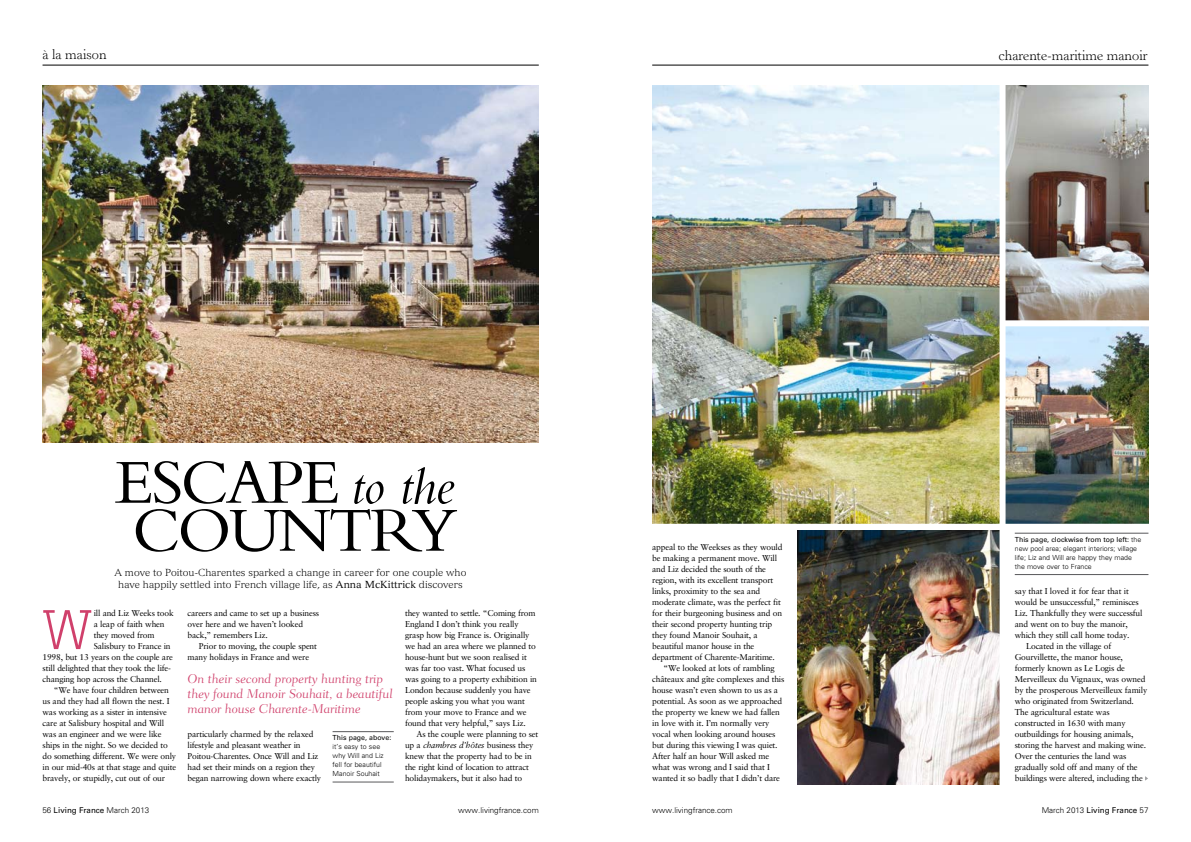
<style>
.page{position:relative;width:1191px;height:842px;background:#fff}
.page>*{position:absolute;margin:0;border:0;box-sizing:border-box;transform-origin:0 0}
.t1{font:65.4px/48px "Bembo";letter-spacing:-.04em;color:#000}
.t2{font:300 59.5px "Serifa";color:#d0406b;scale:.93 1}
.t3{font:300 14px "Horley Old Style";color:#000}
.t4{font:300 13px/15px "Fairfield LH Caption";letter-spacing:-.01em;color:#d0406b}
.t5{font:300 10px/12px "Versailles";color:#000;text-align:center}
.t6{font:8.5px/11px "Sabon";letter-spacing:-.02em;color:#000}
.t7{font:8px "Univers";color:#000}
.t8{font:300 8px "Univers";color:#000}
.t9{font:300 7px/9px "Univers";color:#000}
.t10{font:7px "Univers";color:#000}
.s1{font-style:italic;font-size:53.9px}
.s2{font-weight:400}
.s3{font-style:italic}
.s4{font-weight:300}
</style>
<div class="page">
<img style="left:652px;top:85px;width:347px;height:439px">
<img style="left:1005px;top:85px;width:143px;height:235px">
<img style="left:1005px;top:326px;width:143px;height:198px">
<img style="left:43px;top:85px;width:495px;height:357px">
<img style="left:797px;top:530px;width:202px;height:255px">
<hr style="left:43px;top:65px;width:496px;height:1px;background:#000">
<hr style="left:652px;top:65px;width:496px;height:1px;background:#000">
<hr style="left:332px;top:731px;width:62px;height:1px;background:#58585a">
<hr style="left:332px;top:782px;width:62px;height:1px;background:#58585a">
<hr style="left:1014px;top:533px;width:134px;height:1px;background:#58585a">
<hr style="left:1014px;top:574px;width:134px;height:1px;background:#58585a">
<h3 class="t3" style="left:43px;top:47px;width:66px">à la maison</h3>
<h3 class="t3" style="left:998px;top:47px;width:150px">charente-maritime manoir</h3>
<h1 class="t1" style="left:115px;top:457px;width:345px">ESCAPE <span class="s1">to the<br></span>COUNTRY</h1>
<p class="t5" style="left:114px;top:567px;width:353px">A move to Poitou-Charentes sparked a change in career for one couple who have happily settled into French village life, as <span class="s2">Anna McKittrick</span> discovers</p>
<h2 class="t2" style="left:43px;top:596px;width:55px">W</h2>
<p class="t6" style="left:94px;top:607px;width:82px">ill and Liz Weeks took</p>
<p class="t6" style="left:94px;top:618px;width:72px">a leap of faith when</p>
<p class="t6" style="left:94px;top:629px;width:62px">they moved from</p>
<p class="t6" style="left:94px;top:640px;width:78px">Salisbury to France in</p>
<p class="t6" style="left:43px;top:651px;width:132px">1998, but 13 years on the couple are</p>
<p class="t6" style="left:43px;top:662px;width:130px">still delighted that they took the life-</p>
<p class="t6" style="left:43px;top:673px;width:121px">changing hop across the Channel.</p>
<p class="t6" style="left:54px;top:684px;width:117px">“We have four children between</p>
<p class="t6" style="left:43px;top:695px;width:129px">us and they had all flown the nest. I</p>
<p class="t6" style="left:43px;top:706px;width:126px">was working as a sister in intensive</p>
<p class="t6" style="left:43px;top:717px;width:123px">care at Salisbury hospital and Will</p>
<p class="t6" style="left:43px;top:728px;width:120px">was an engineer and we were like</p>
<p class="t6" style="left:43px;top:739px;width:127px">ships in the night. So we decided to</p>
<p class="t6" style="left:43px;top:750px;width:135px">do something different. We were only</p>
<p class="t6" style="left:43px;top:761px;width:135px">in our mid-40s at that stage and quite</p>
<p class="t6" style="left:43px;top:772px;width:124px">bravely, or stupidly, cut out of our</p>
<p class="t6" style="left:187px;top:607px;width:133px">careers and came to set up a business over here and we haven’t looked back,” remembers Liz.</p>
<p class="t6" style="left:187px;top:640px;width:131px;text-indent:11px">Prior to moving, the couple spent many holidays in France and were</p>
<h3 class="t4" style="left:187px;top:672px;width:207px">On their second property hunting trip they found Manoir Souhait, a beautiful manor house Charente-Maritime</h3>
<p class="t6" style="left:187px;top:728px;width:135px">particularly charmed by the relaxed lifestyle and pleasant weather in Poitou-Charentes. Once Will and Liz had set their minds on a region they began narrowing down where exactly</p>
<p class="t10" style="left:332px;top:734px;width:60px">This page, above:</p>
<p class="t9" style="left:332px;top:742px;width:53px">it’s easy to see why Will and Liz fell for beautiful<br>Manoir Souhait</p>
<p class="t6" style="left:405px;top:607px;width:133px">they wanted to settle. “Coming from England I don’t think you really grasp how big France is. Originally we had an area where we planned to house-hunt but we soon realised it was far too vast. What focused us was going to a property exhibition in London because suddenly you have people asking you what you want from your move to France and we found that very helpful,” says Liz.</p>
<p class="t6" style="left:405px;top:728px;width:135px;text-indent:11px">As the couple were planning to set up a <span class="s3">chambres d’hôtes</span> business they knew that the property had to be in the right kind of location to attract holidaymakers, but it also had to</p>
<p class="t6" style="left:652px;top:541px;width:132px">appeal to the Weekses as they would</p>
<p class="t6" style="left:652px;top:552px;width:126px">be making a permanent move. Will</p>
<p class="t6" style="left:652px;top:563px;width:115px">and Liz decided the south of the</p>
<p class="t6" style="left:652px;top:574px;width:123px">region, with its excellent transport</p>
<p class="t6" style="left:652px;top:585px;width:110px">links, proximity to the sea and</p>
<p class="t6" style="left:652px;top:596px;width:130px">moderate climate, was the perfect fit</p>
<p class="t6" style="left:652px;top:607px;width:131px">for their burgeoning business and on</p>
<p class="t6" style="left:652px;top:618px;width:122px">their second property hunting trip</p>
<p class="t6" style="left:652px;top:629px;width:107px">they found Manoir Souhait, a</p>
<p class="t6" style="left:652px;top:640px;width:104px">beautiful manor house in the</p>
<p class="t6" style="left:652px;top:651px;width:124px">department of Charente-Maritime.</p>
<p class="t6" style="left:663px;top:662px;width:113px">“We looked at lots of rambling</p>
<p class="t6" style="left:652px;top:673px;width:134px">châteaux and gîte complexes and this</p>
<p class="t6" style="left:652px;top:684px;width:127px">house wasn’t even shown to us as a</p>
<p class="t6" style="left:652px;top:695px;width:132px">potential. As soon as we approached</p>
<p class="t6" style="left:652px;top:706px;width:129px">the property we knew we had fallen</p>
<p class="t6" style="left:652px;top:717px;width:119px">in love with it. I’m normally very</p>
<p class="t6" style="left:652px;top:728px;width:125px">vocal when looking around houses</p>
<p class="t6" style="left:652px;top:739px;width:127px">but during this viewing I was quiet.</p>
<p class="t6" style="left:652px;top:750px;width:119px">After half an hour Will asked me</p>
<p class="t6" style="left:652px;top:761px;width:119px">what was wrong and I said that I</p>
<p class="t6" style="left:652px;top:772px;width:129px">wanted it so badly that I didn’t dare</p>
<p class="t9" style="left:1014px;top:535px;width:128px"><span class="s2">This page, clockwise from top left:</span> the new pool area; elegant interiors; village life; Liz and Will are happy they made the move over to France</p>
<p class="t6" style="left:1014px;top:585px;width:116px">say that I loved it for fear that it</p>
<p class="t6" style="left:1014px;top:596px;width:126px">would be unsuccessful,” reminisces</p>
<p class="t6" style="left:1014px;top:607px;width:129px">Liz. Thankfully they were successful</p>
<p class="t6" style="left:1014px;top:618px;width:115px">and went on to buy the manoir,</p>
<p class="t6" style="left:1014px;top:629px;width:116px">which they still call home today.</p>
<p class="t6" style="left:1026px;top:640px;width:87px">Located in the village of</p>
<p class="t6" style="left:1014px;top:651px;width:110px">Gourvillette, the manor house,</p>
<p class="t6" style="left:1014px;top:662px;width:112px">formerly known as Le Logis de</p>
<p class="t6" style="left:1014px;top:673px;width:132px">Merveilleux du Vignaux, was owned</p>
<p class="t6" style="left:1014px;top:684px;width:134px">by the prosperous Merveilleux family</p>
<p class="t6" style="left:1014px;top:695px;width:121px">who originated from Switzerland.</p>
<p class="t6" style="left:1014px;top:706px;width:96px">The agricultural estate was</p>
<p class="t6" style="left:1014px;top:717px;width:112px">constructed in 1630 with many</p>
<p class="t6" style="left:1014px;top:728px;width:120px">outbuildings for housing animals,</p>
<p class="t6" style="left:1014px;top:739px;width:133px">storing the harvest and making wine.</p>
<p class="t6" style="left:1014px;top:750px;width:113px">Over the centuries the land was</p>
<p class="t6" style="left:1014px;top:761px;width:124px">gradually sold off and many of the</p>
<p class="t6" style="left:1014px;top:772px;width:130px">buildings were altered, including the</p>
<p class="t7" style="left:43px;top:805px;width:108px"><span class="s4">56</span> Living France <span class="s4">March 2013</span></p>
<p class="t8" style="left:458px;top:805px;width:82px">www.livingfrance.com</p>
<p class="t8" style="left:652px;top:805px;width:82px">www.livingfrance.com</p>
<p class="t7" style="left:1041px;top:805px;width:108px"><span class="s4">March 2013</span> Living France <span class="s4">57</span></p>
</div>
